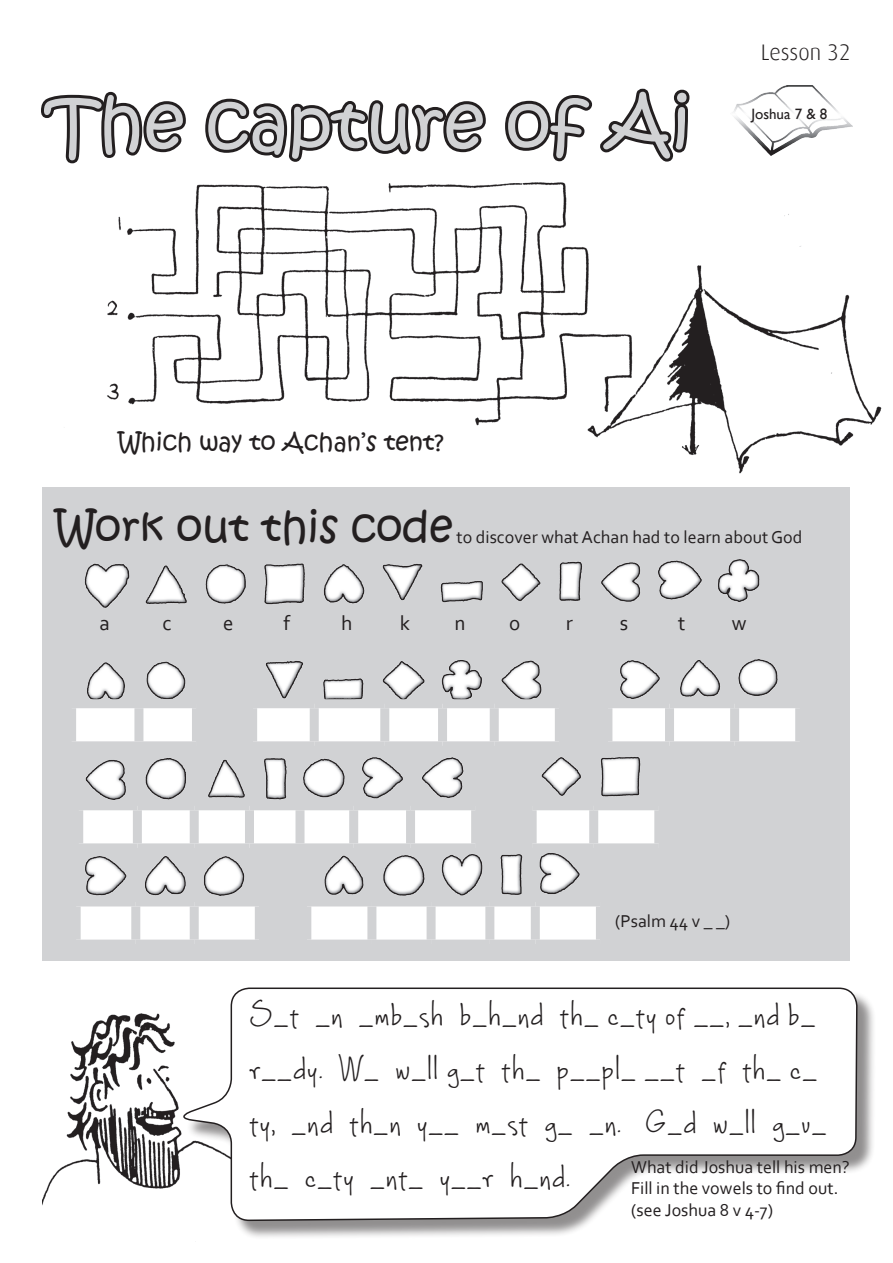
<style>
.page{position:relative;width:893px;height:1263px;background:#fff}
.page>*{position:absolute;margin:0;border:0;box-sizing:border-box;transform-origin:0 0}
.Hollow_Title{font:72px "Kristen ITC";color:#d1d2d4}
.Normal_left{font:42px "Kristen ITC";color:#231f20}
.Mucura_handwriting{font:24px "Mucura";letter-spacing:.07em;color:#231f20}
.Kristen_ITC_Head{font:24px "Kristen ITC";color:#231f20}
.Lesson_Head{font:300 22.5px "Dax";letter-spacing:-.005em;color:#231f20}
.Normal_left-2{font:21px "Corbel";color:#231f20}
.Normal_left-3{font:18px/21.6px "Corbel";color:#231f20}
.Gill_Sans_small{font:15px "Gill Sans";color:#231f20}
</style>
<div class="page">
<img style="left:107px;top:182px;width:775px;height:292px">
<svg style="left:41px;top:91px;width:145px;height:73px"></svg>
<svg style="left:205px;top:98px;width:281px;height:64px"></svg>
<svg style="left:505px;top:88px;width:185px;height:74px"></svg>
<img style="left:733px;top:85px;width:120px;height:71px">
<div style="left:43px;top:487px;width:807px;height:474px;background:#d1d2d4"></div>
<img style="left:84px;top:559px;width:694px;height:337px">
<svg style="left:76px;top:708px;width:719px;height:33px"></svg>
<div style="left:67px;top:699px;width:72px;height:9px;background:#d1d2d4"></div>
<div style="left:139px;top:699px;width:57px;height:9px;background:#d1d2d4"></div>
<div style="left:134px;top:708px;width:9px;height:33px;background:#d1d2d4"></div>
<div style="left:196px;top:699px;width:57px;height:9px;background:#d1d2d4"></div>
<div style="left:192px;top:708px;width:9px;height:33px;background:#d1d2d4"></div>
<div style="left:253px;top:699px;width:61px;height:9px;background:#d1d2d4"></div>
<div style="left:248px;top:708px;width:9px;height:33px;background:#d1d2d4"></div>
<div style="left:314px;top:699px;width:71px;height:9px;background:#d1d2d4"></div>
<div style="left:310px;top:708px;width:9px;height:33px;background:#d1d2d4"></div>
<div style="left:385px;top:699px;width:58px;height:9px;background:#d1d2d4"></div>
<div style="left:380px;top:708px;width:9px;height:33px;background:#d1d2d4"></div>
<div style="left:443px;top:699px;width:51px;height:9px;background:#d1d2d4"></div>
<div style="left:438px;top:708px;width:9px;height:33px;background:#d1d2d4"></div>
<div style="left:494px;top:699px;width:65px;height:9px;background:#d1d2d4"></div>
<div style="left:490px;top:708px;width:9px;height:33px;background:#d1d2d4"></div>
<div style="left:559px;top:699px;width:49px;height:9px;background:#d1d2d4"></div>
<div style="left:555px;top:708px;width:9px;height:33px;background:#d1d2d4"></div>
<div style="left:608px;top:699px;width:61px;height:9px;background:#d1d2d4"></div>
<div style="left:603px;top:708px;width:9px;height:33px;background:#d1d2d4"></div>
<div style="left:669px;top:699px;width:66px;height:9px;background:#d1d2d4"></div>
<div style="left:665px;top:708px;width:9px;height:33px;background:#d1d2d4"></div>
<div style="left:735px;top:699px;width:69px;height:9px;background:#d1d2d4"></div>
<div style="left:730px;top:708px;width:9px;height:33px;background:#d1d2d4"></div>
<div style="left:67px;top:741px;width:72px;height:9px;background:#d1d2d4"></div>
<div style="left:139px;top:741px;width:57px;height:9px;background:#d1d2d4"></div>
<div style="left:196px;top:741px;width:57px;height:9px;background:#d1d2d4"></div>
<div style="left:253px;top:741px;width:61px;height:9px;background:#d1d2d4"></div>
<div style="left:314px;top:741px;width:71px;height:9px;background:#d1d2d4"></div>
<div style="left:385px;top:741px;width:58px;height:9px;background:#d1d2d4"></div>
<div style="left:443px;top:741px;width:51px;height:9px;background:#d1d2d4"></div>
<div style="left:494px;top:741px;width:65px;height:9px;background:#d1d2d4"></div>
<div style="left:559px;top:741px;width:49px;height:9px;background:#d1d2d4"></div>
<div style="left:608px;top:741px;width:61px;height:9px;background:#d1d2d4"></div>
<div style="left:669px;top:741px;width:66px;height:9px;background:#d1d2d4"></div>
<div style="left:735px;top:741px;width:69px;height:9px;background:#d1d2d4"></div>
<svg style="left:83px;top:810px;width:695px;height:33px"></svg>
<div style="left:74px;top:801px;width:63px;height:9px;background:#d1d2d4"></div>
<div style="left:137px;top:801px;width:57px;height:9px;background:#d1d2d4"></div>
<div style="left:133px;top:810px;width:9px;height:33px;background:#d1d2d4"></div>
<div style="left:194px;top:801px;width:55px;height:9px;background:#d1d2d4"></div>
<div style="left:190px;top:810px;width:9px;height:33px;background:#d1d2d4"></div>
<div style="left:249px;top:801px;width:51px;height:9px;background:#d1d2d4"></div>
<div style="left:245px;top:810px;width:9px;height:33px;background:#d1d2d4"></div>
<div style="left:300px;top:801px;width:54px;height:9px;background:#d1d2d4"></div>
<div style="left:295px;top:810px;width:9px;height:33px;background:#d1d2d4"></div>
<div style="left:354px;top:801px;width:57px;height:9px;background:#d1d2d4"></div>
<div style="left:349px;top:810px;width:9px;height:33px;background:#d1d2d4"></div>
<div style="left:411px;top:801px;width:65px;height:9px;background:#d1d2d4"></div>
<div style="left:406px;top:810px;width:9px;height:33px;background:#d1d2d4"></div>
<div style="left:476px;top:801px;width:56px;height:9px;background:#d1d2d4"></div>
<div style="left:471px;top:810px;width:9px;height:33px;background:#d1d2d4"></div>
<div style="left:532px;top:801px;width:62px;height:9px;background:#d1d2d4"></div>
<div style="left:528px;top:810px;width:9px;height:33px;background:#d1d2d4"></div>
<div style="left:594px;top:801px;width:65px;height:9px;background:#d1d2d4"></div>
<div style="left:589px;top:810px;width:9px;height:33px;background:#d1d2d4"></div>
<div style="left:659px;top:801px;width:65px;height:9px;background:#d1d2d4"></div>
<div style="left:654px;top:810px;width:9px;height:33px;background:#d1d2d4"></div>
<div style="left:724px;top:801px;width:69px;height:9px;background:#d1d2d4"></div>
<div style="left:719px;top:810px;width:9px;height:33px;background:#d1d2d4"></div>
<div style="left:74px;top:843px;width:63px;height:9px;background:#d1d2d4"></div>
<div style="left:137px;top:843px;width:57px;height:9px;background:#d1d2d4"></div>
<div style="left:194px;top:843px;width:55px;height:9px;background:#d1d2d4"></div>
<div style="left:249px;top:843px;width:51px;height:9px;background:#d1d2d4"></div>
<div style="left:300px;top:843px;width:54px;height:9px;background:#d1d2d4"></div>
<div style="left:354px;top:843px;width:57px;height:9px;background:#d1d2d4"></div>
<div style="left:411px;top:843px;width:65px;height:9px;background:#d1d2d4"></div>
<div style="left:476px;top:843px;width:56px;height:9px;background:#d1d2d4"></div>
<div style="left:532px;top:843px;width:62px;height:9px;background:#d1d2d4"></div>
<div style="left:594px;top:843px;width:65px;height:9px;background:#d1d2d4"></div>
<div style="left:659px;top:843px;width:65px;height:9px;background:#d1d2d4"></div>
<div style="left:724px;top:843px;width:69px;height:9px;background:#d1d2d4"></div>
<svg style="left:81px;top:906px;width:515px;height:34px"></svg>
<div style="left:131px;top:906px;width:9px;height:34px;background:#d1d2d4"></div>
<div style="left:190px;top:906px;width:9px;height:34px;background:#d1d2d4"></div>
<div style="left:255px;top:906px;width:9px;height:34px;background:#d1d2d4"></div>
<div style="left:302px;top:906px;width:9px;height:34px;background:#d1d2d4"></div>
<div style="left:367px;top:906px;width:9px;height:34px;background:#d1d2d4"></div>
<div style="left:427px;top:906px;width:9px;height:34px;background:#d1d2d4"></div>
<div style="left:485px;top:906px;width:9px;height:34px;background:#d1d2d4"></div>
<div style="left:531px;top:906px;width:9px;height:34px;background:#d1d2d4"></div>
<img style="left:43px;top:1013px;width:131px;height:190px">
<div style="left:185px;top:990px;width:691px;height:250px;background:#231f20;opacity:.5"></div>
<svg style="left:174px;top:987px;width:684px;height:233px"></svg>
<p class="Hollow_Title" style="left:46px;top:77px;width:647px">The capture of Ai</p>
<p class="Lesson_Head" style="left:761px;top:40px;width:91px">Lesson 32</p>
<p class="Gill_Sans_small" style="left:752px;top:105px;width:77px">Joshua 7 &amp; 8</p>
<p class="Kristen_ITC_Head" style="left:118px;top:426px;width:327px">Which way to Achan’s tent?</p>
<p class="Normal_left" style="left:55px;top:500px;width:399px">Work out this code</p>
<p class="Normal_left-3" style="left:456px;top:526px;width:347px">to discover what Achan had to learn about God</p>
<p class="Normal_left-2" style="left:100px;top:610px;width:12px">a</p>
<p class="Normal_left-2" style="left:163px;top:610px;width:11px">c</p>
<p class="Normal_left-2" style="left:223px;top:610px;width:12px">e</p>
<p class="Normal_left-2" style="left:283px;top:610px;width:8px">f</p>
<p class="Normal_left-2" style="left:341px;top:610px;width:13px">h</p>
<p class="Normal_left-2" style="left:400px;top:610px;width:12px">k</p>
<p class="Normal_left-2" style="left:454px;top:610px;width:13px">n</p>
<p class="Normal_left-2" style="left:509px;top:610px;width:13px">o</p>
<p class="Normal_left-2" style="left:566px;top:610px;width:9px">r</p>
<p class="Normal_left-2" style="left:620px;top:610px;width:10px">s</p>
<p class="Normal_left-2" style="left:678px;top:610px;width:9px">t</p>
<p class="Normal_left-2" style="left:732px;top:610px;width:16px">w</p>
<p class="Normal_left-3" style="left:615px;top:910px;width:117px">(Psalm 44 v _ _)</p>
<p class="Mucura_handwriting" style="left:250px;top:995px;width:567px">S_t _n _mb_sh b_h_nd th_ c_ty of __, _nd b_</p>
<p class="Mucura_handwriting" style="left:250px;top:1049px;width:569px">r__dy. W_ w_ll g_t th_ p__pl_ __t _f th_ c_</p>
<p class="Mucura_handwriting" style="left:250px;top:1103px;width:578px">ty, _nd th_n y__ m_st g_ _n. G_d w_ll g_v_</p>
<p class="Mucura_handwriting" style="left:250px;top:1157px;width:321px">th_ c_ty _nt_ y__r h_nd.</p>
<p class="Normal_left-3" style="left:631px;top:1155px;width:220px">What did Joshua tell his men?<br>Fill in the vowels to find out. (see Joshua 8 v 4-7)</p>
</div>
